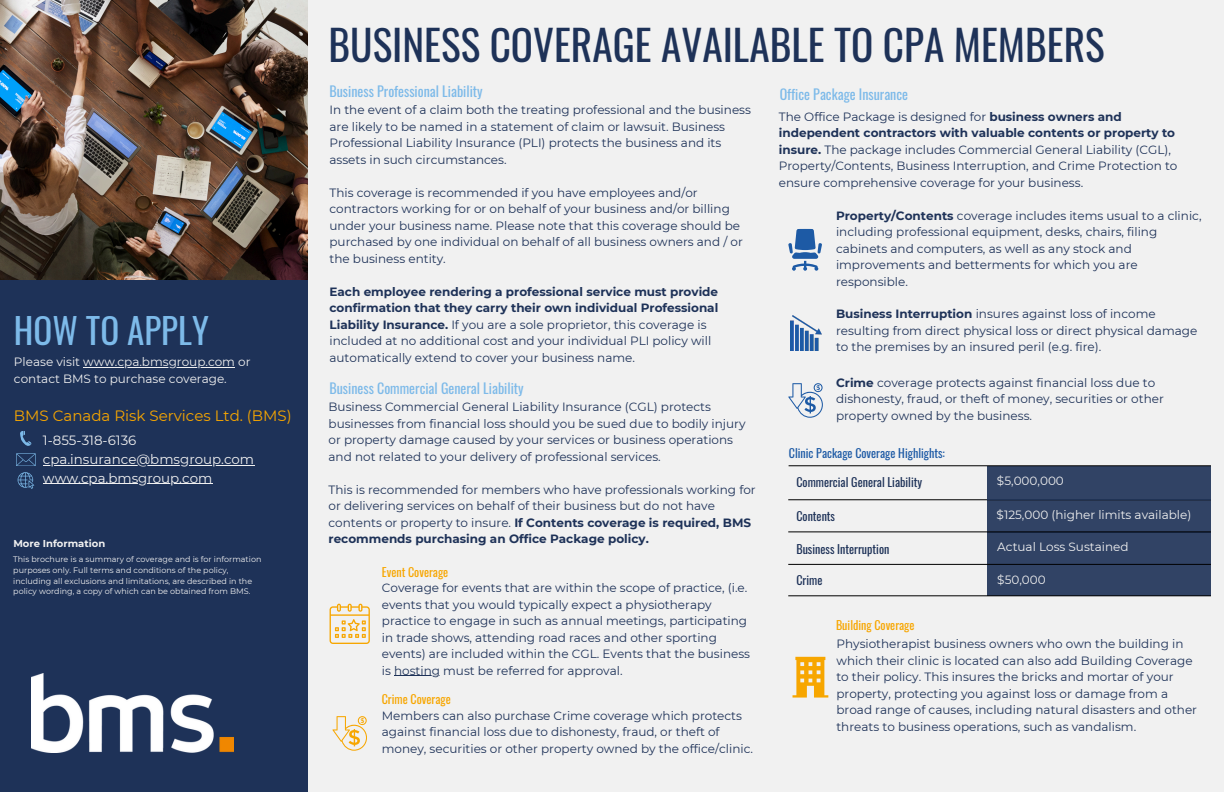
<style>
.page{position:relative;width:1224px;height:792px;background:#f1f1f1}
.page>*{position:absolute;margin:0;border:0;box-sizing:border-box;transform-origin:0 0}
.t1{font:41.3px "Oswald";color:#1e3258}
.t2{font:35px "Oswald";color:#7dbae9}
.t3{font:15px "Montserrat";color:#f7a600}
.t4{font:14px "Oswald";color:#7dbae9}
.t5{font:13.4px "Montserrat";color:#f1f1f1}
.t6{font:12px/16.5px "Montserrat";color:#1e3258}
.t7{font:12px "Montserrat";color:#f1f1f1}
.t8{font:12px "Oswald";color:#1e3258}
.t9{font:12px "Oswald";color:#f7a600}
.t10{font:12px "Oswald";color:#1d5aa5}
.t11{font:700 10px "Montserrat";color:#f1f1f1}
.t12{font:8px/10.7px "Montserrat";color:#f1f1f1}
.s1{font-weight:700}
</style>
<div class="page">
<div style="left:0;top:275px;width:307px;height:517px;background:#1e3258"></div>
<img style="left:31px;top:673px;width:202px;height:79px">
<img style="left:0;top:0;width:308px;height:280px">
<svg style="left:20px;top:431px;width:12px;height:15px"></svg>
<svg style="left:16px;top:453px;width:20px;height:13px"></svg>
<svg style="left:18px;top:472px;width:16px;height:17px"></svg>
<svg style="left:788px;top:229px;width:34px;height:42px"></svg>
<img style="left:790px;top:316px;width:31px;height:34px">
<svg style="left:330px;top:604px;width:40px;height:40px"></svg>
<svg style="left:332px;top:716px;width:35px;height:35px"></svg>
<svg style="left:788px;top:383px;width:35px;height:35px"></svg>
<div style="left:988px;top:500px;width:223px;height:33px;background:#314365"></div>
<hr style="left:788px;top:499px;width:423px;height:1px;background:#000">
<div style="left:988px;top:565px;width:223px;height:30px;background:#314365"></div>
<hr style="left:788px;top:595px;width:423px;height:1px;background:#000">
<div style="left:988px;top:532px;width:223px;height:33px;background:#314365"></div>
<hr style="left:788px;top:532px;width:423px;height:1px;background:#000">
<hr style="left:788px;top:564px;width:423px;height:1px;background:#000">
<div style="left:988px;top:466px;width:223px;height:33px;background:#314365"></div>
<hr style="left:789px;top:465px;width:422px;height:1px;background:#000">
<svg style="left:793px;top:657px;width:35px;height:40px"></svg>
<hr style="left:83px;top:367px;width:152px;height:1px;background:#f1f1f1">
<hr style="left:43px;top:465px;width:211px;height:1px;background:#f1f1f1">
<hr style="left:43px;top:483px;width:169px;height:1px;background:#f1f1f1">
<hr style="left:394px;top:676px;width:46px;height:1px;background:#1e3258">
<h6 class="t2" style="left:14px;top:303px;width:196px">HOW TO APPLY</h6>
<p class="t7" style="left:14px;top:355px;width:238px">Please visit www.cpa.bmsgroup.com or</p>
<p class="t7" style="left:14px;top:371px;width:214px">contact BMS to purchase coverage.</p>
<h1 class="t3" style="left:14px;top:406px;width:279px">BMS Canada Risk Services Ltd. (BMS)</h1>
<h5 class="t5" style="left:43px;top:432px;width:95px">1-855-318-6136</h5>
<h5 class="t5" style="left:43px;top:451px;width:213px">cpa.insurance@bmsgroup.com</h5>
<h3 class="t5" style="left:43px;top:470px;width:171px">www.cpa.bmsgroup.com</h3>
<h5 class="t11" style="left:13px;top:538px;width:93px">More Information</h5>
<h3 class="t12" style="left:13px;top:554px;width:250px">This brochure is a summary of coverage and is for information purposes only. Full terms and conditions of the policy, including all exclusions and limitations, are described in the policy wording, a copy of which can be obtained from BMS.</h3>
<h3 class="t1" style="left:329px;top:13px;width:778px">BUSINESS COVERAGE AVAILABLE TO CPA MEMBERS</h3>
<h4 class="t4" style="left:329px;top:80px;width:155px">Business Professional Liability</h4>
<p class="t6" style="left:329px;top:102px;width:423px">In the event of a claim both the treating professional and the business are likely to be named in a statement of claim or lawsuit. Business Professional Liability Insurance (PLI) protects the business and its assets in such circumstances.</p>
<p class="t6" style="left:329px;top:184px;width:415px">This coverage is recommended if you have employees and/or contractors working for or on behalf of your business and/or billing under your business name. Please note that this coverage should be purchased by one individual on behalf of all business owners and / or the business entity.</p>
<p class="t6" style="left:329px;top:283px;width:390px"><span class="s1">Each employee rendering a professional service must provide confirmation that they carry their own individual Professional Liability Insurance.</span> If you are a sole proprietor, this coverage is included at no additional cost and your individual PLI policy will automatically extend to cover your business name.</p>
<h5 class="t4" style="left:329px;top:377px;width:196px">Business Commercial General Liability</h5>
<h5 class="t6" style="left:329px;top:399px;width:419px">Business Commercial General Liability Insurance (CGL) protects businesses from financial loss should you be sued due to bodily injury or property damage caused by your services or business operations and not related to your delivery of professional services.</h5>
<p class="t6" style="left:329px;top:481px;width:429px">This is recommended for members who have professionals working for or delivering services on behalf of their business but do not have contents or property to insure. <span class="s1">If Contents coverage is required, BMS recommends purchasing an Office Package policy.</span></p>
<h5 class="t9" style="left:382px;top:562px;width:68px">Event Coverage</h5>
<p class="t6" style="left:382px;top:580px;width:370px">Coverage for events that are within the scope of practice, (i.e. events that you would typically expect a physiotherapy practice to engage in such as annual meetings, participating in trade shows, attending road races and other sporting events) are included within the CGL. Events that the business is hosting must be referred for approval.</p>
<h5 class="t9" style="left:382px;top:690px;width:70px">Crime Coverage</h5>
<p class="t6" style="left:382px;top:707px;width:373px">Members can also purchase Crime coverage which protects against financial loss due to dishonesty, fraud, or theft of money, securities or other property owned by the office/clinic.</p>
<h5 class="t4" style="left:780px;top:84px;width:130px">Office Package Insurance</h5>
<h5 class="t6" style="left:779px;top:108px;width:400px">The Office Package is designed for <span class="s1">business owners and independent contractors with valuable contents or property to insure.</span> The package includes Commercial General Liability (CGL), Property/Contents, Business Interruption, and Crime Protection to ensure comprehensive coverage for your business.</h5>
<p class="t6" style="left:836px;top:207px;width:367px"><span class="s1">Property/Contents</span> coverage includes items usual to a clinic, including professional equipment, desks, chairs, filing cabinets and computers, as well as any stock and improvements and betterments for which you are responsible.</p>
<h5 class="t6" style="left:836px;top:306px;width:363px"><span class="s1">Business Interruption</span> insures against loss of income resulting from direct physical loss or direct physical damage to the premises by an insured peril (e.g. fire).</h5>
<h3 class="t6" style="left:836px;top:374px;width:329px"><span class="s1">Crime</span> coverage protects against financial loss due to dishonesty, fraud, or theft of money, securities or other property owned by the business.</h3>
<h5 class="t10" style="left:789px;top:444px;width:158px">Clinic Package Coverage Highlights:</h5>
<h5 class="t8" style="left:796px;top:473px;width:127px">Commercial General Liability</h5>
<h5 class="t7" style="left:997px;top:474px;width:68px">$5,000,000</h5>
<p class="t8" style="left:796px;top:506px;width:40px">Contents</p>
<h5 class="t7" style="left:997px;top:508px;width:196px">$125,000 (higher limits available)</h5>
<h5 class="t8" style="left:796px;top:539px;width:94px">Business Interruption</h5>
<h5 class="t7" style="left:997px;top:540px;width:133px">Actual Loss Sustained</h5>
<h5 class="t8" style="left:796px;top:571px;width:27px">Crime</h5>
<h5 class="t7" style="left:997px;top:572px;width:50px">$50,000</h5>
<h5 class="t9" style="left:836px;top:616px;width:80px">Building Coverage</h5>
<h5 class="t6" style="left:836px;top:636px;width:362px">Physiotherapist business owners who own the building in which their clinic is located can also add Building Coverage to their policy. This insures the bricks and mortar of your property, protecting you against loss or damage from a broad range of causes, including natural disasters and other threats to business operations, such as vandalism.</h5>
</div>
